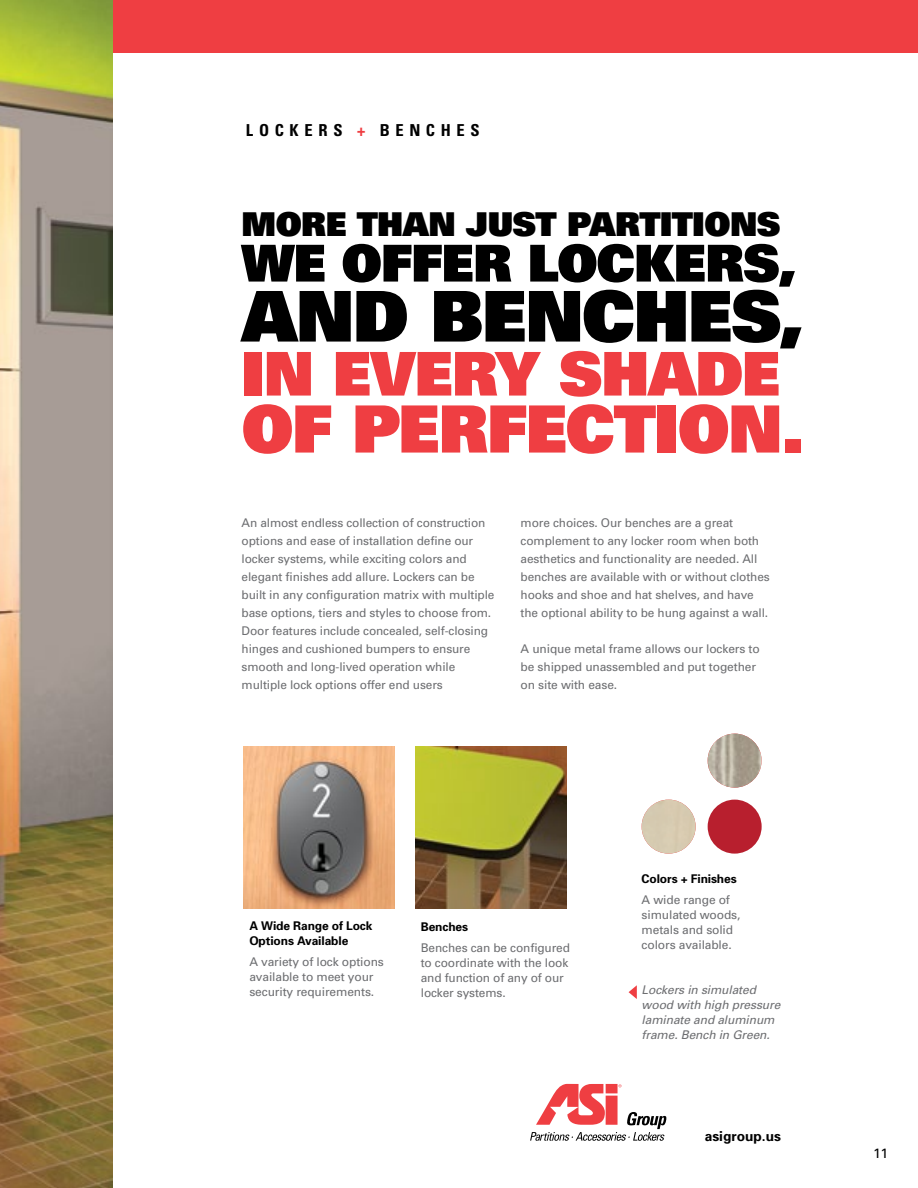
<style>
.page{position:relative;width:918px;height:1188px;background:#fff}
.page>*{position:absolute;margin:0;border:0;box-sizing:border-box;transform-origin:0 0}
.t1{font:900 70.05px "Univers";letter-spacing:-.02em;color:#000}
.t2{font:900 65.25px "Univers";letter-spacing:-.02em;color:#ef3e42}
.t3{font:900 60.3px "Univers";letter-spacing:-.02em;color:#ef3e42}
.t4{font:900 51px "Univers";letter-spacing:-.015em;color:#000}
.t5{font:900 32.85px "Univers";letter-spacing:-.02em;color:#000}
.t6{font:700 condensed 16.5px "Univers";letter-spacing:.34em;color:#000}
.t7{font:700 13.8px "Univers";color:#000}
.t8{font:13.5px "Univers";color:#000}
.t9{font:12px/18px "Univers";letter-spacing:-.01em;color:#6d6e71}
.t10{font:italic 12px/15px "Univers";letter-spacing:-.01em;color:#6d6e71}
.t11{font:700 12px/15px "Univers";letter-spacing:-.01em;color:#000}
.s1{color:#ef3e42}
.s2{font-size:69px}
</style>
<div class="page">
<div style="left:0;top:0;width:918px;height:53px;background:#ef3e42"></div>
<img style="left:0;top:0;width:112px;height:1188px">
<svg style="left:530px;top:1084px;width:137px;height:57px"></svg>
<img style="left:708px;top:734px;width:54px;height:54px;border-radius:27px">
<div style="left:708px;top:800px;width:54px;height:54px;background:#b81f2e;border-radius:50%"></div>
<div style="left:642px;top:800px;width:54px;height:54px;background:#d6cab0;border-radius:27px"></div>
<img style="left:243px;top:746px;width:152px;height:162px">
<img style="left:415px;top:746px;width:152px;height:162px">
<svg style="left:629px;top:985px;width:8px;height:14px"></svg>
<h3 class="t6" style="left:246px;top:120px;width:235px">LOCKERS <span class="s1">+</span> BENCHES</h3>
<h3 class="t5" style="left:242px;top:203px;width:540px">MORE THAN JUST PARTITIONS</h3>
<h3 class="t4" style="left:242px;top:230px;width:556px">WE OFFER LOCKERS,</h3>
<h1 class="t1" style="left:242px;top:270px;width:564px">AND BENCHES<span class="s2">,</span></h1>
<h3 class="t3" style="left:242px;top:334px;width:540px">IN EVERY SHADE</h3>
<h2 class="t2" style="left:242px;top:386px;width:564px">OF PERFECTION.</h2>
<p class="t9" style="left:242px;top:513px;width:254px">An almost endless collection of construction options and ease of installation define our locker systems, while exciting colors and elegant finishes add allure. Lockers can be built in any configuration matrix with multiple base options, tiers and styles to choose from.<br>Door features include concealed, self-closing hinges and cushioned bumpers to ensure smooth and long-lived operation while multiple lock options offer end users</p>
<p class="t9" style="left:521px;top:513px;width:251px">more choices. Our benches are a great complement to any locker room when both aesthetics and functionality are needed. All benches are available with or without clothes hooks and shoe and hat shelves, and have the optional ability to be hung against a wall.</p>
<p class="t9" style="left:521px;top:639px;width:241px">A unique metal frame allows our lockers to be shipped unassembled and put together on site with ease.</p>
<p class="t11" style="left:249px;top:919px;width:125px">A Wide Range of Lock<br>Options Available</p>
<p class="t9" style="left:249px;top:954px;width:136px;line-height:15px">A variety of lock options available to meet your security requirements.</p>
<p class="t11" style="left:421px;top:919px;width:49px">Benches</p>
<p class="t9" style="left:421px;top:940px;width:151px;line-height:15px">Benches can be configured to coordinate with the look and function of any of our locker systems.</p>
<p class="t11" style="left:642px;top:872px;width:97px">Colors + Finishes</p>
<p class="t9" style="left:642px;top:892px;width:100px;line-height:15px">A wide range of simulated woods, metals and solid colors available.</p>
<p class="t10" style="left:642px;top:982px;width:140px">Lockers in simulated wood with high pressure laminate and aluminum frame. Bench in Green.</p>
<p class="t7" style="left:705px;top:1128px;width:78px">asigroup.us</p>
<p class="t8" style="left:873px;top:1145px;width:17px">11</p>
</div>
